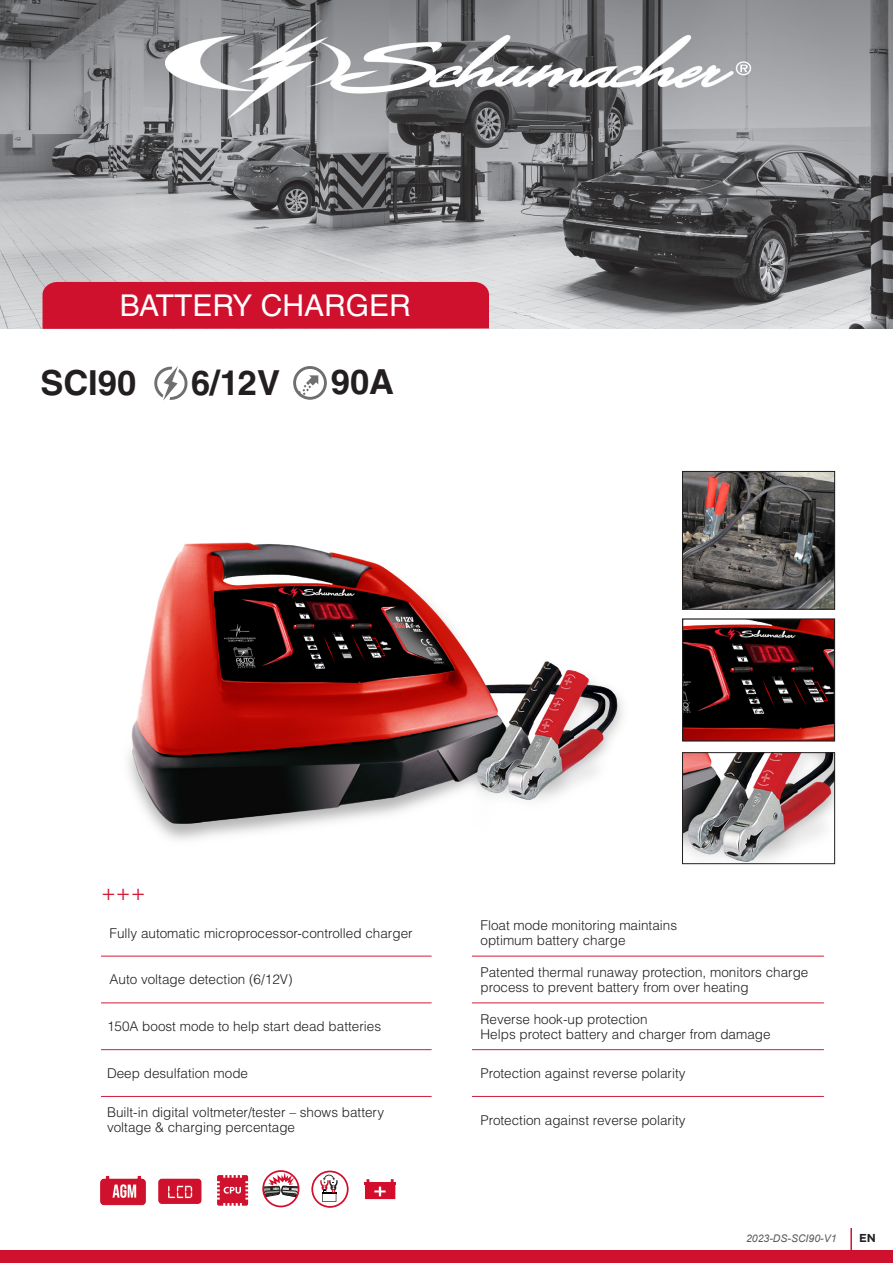
<style>
.page{position:relative;width:893px;height:1263px;background:#fff}
.page>*{position:absolute;margin:0;border:0;box-sizing:border-box;transform-origin:0 0}
.t1{font:700 34.5px "Helvetica LT Std";color:#231f20}
.t2{font:30px "Helvetica LT Std";color:#fff}
.t3{font:300 22.5px "Helvetica LT Std";color:#d21e39}
.TEXTE_INFO{font:300 13.5px/15px "Helvetica LT Std";color:#231f20}
.t4{font:700 11.55px "Gotham";color:#231f20}
.t5{font:italic 10.5px "Arial";color:#57585a}
</style>
<div class="page">
<hr style="left:850px;top:1228px;width:2px;height:35px;background:#cf112e">
<img style="left:100px;top:1175px;width:46px;height:31px">
<img style="left:158px;top:1178px;width:44px;height:26px">
<svg style="left:217px;top:1175px;width:31px;height:31px"></svg>
<hr style="left:364px;top:1182px;width:32px;height:2px;background:#d30d2b">
<svg style="left:365px;top:1179px;width:30px;height:20px"></svg>
<div style="left:262px;top:1170px;width:37px;height:37px;border:2px solid #d30d2b;border-radius:50%"></div>
<svg style="left:263px;top:1172px;width:36px;height:34px"></svg>
<div style="left:311px;top:1170px;width:38px;height:38px;border:2px solid #d30d2b;border-radius:50%"></div>
<svg style="left:320px;top:1174px;width:18px;height:28px"></svg>
<img style="left:0;top:0;width:893px;height:329px">
<div style="left:43px;top:282px;width:446px;height:47px;background:#cf112e"></div>
<svg style="left:154px;top:366px;width:34px;height:34px"></svg>
<svg style="left:293px;top:366px;width:34px;height:34px"></svg>
<div style="left:0;top:1250px;width:893px;height:13px;background:#cf112e"></div>
<img style="left:128px;top:542px;width:495px;height:298px">
<img style="left:684px;top:754px;width:149px;height:108px">
<div style="left:682px;top:752px;width:153px;height:112px;border:1px solid #231f20"></div>
<img style="left:684px;top:620px;width:149px;height:119px">
<div style="left:682px;top:618px;width:153px;height:123px;border:1px solid #231f20"></div>
<img style="left:684px;top:473px;width:149px;height:135px">
<div style="left:682px;top:471px;width:153px;height:139px;border:1px solid #231f20"></div>
<hr style="left:101px;top:956px;width:331px;height:1px;background:#d21e39">
<hr style="left:472px;top:956px;width:352px;height:1px;background:#d21e39">
<hr style="left:101px;top:1003px;width:331px;height:1px;background:#d21e39">
<hr style="left:472px;top:1003px;width:352px;height:1px;background:#d21e39">
<hr style="left:101px;top:1096px;width:331px;height:1px;background:#d21e39">
<hr style="left:472px;top:1096px;width:352px;height:1px;background:#d21e39">
<hr style="left:101px;top:1049px;width:331px;height:1px;background:#d21e39">
<hr style="left:472px;top:1049px;width:352px;height:1px;background:#d21e39">
<p class="t2" style="left:120px;top:288px;width:293px">BATTERY CHARGER</p>
<p class="t1" style="left:40px;top:362px;width:97px">SCI90</p>
<p class="t1" style="left:191px;top:362px;width:90px">6/12V</p>
<p class="t1" style="left:331px;top:361px;width:65px">90A</p>
<h3 class="t3" style="left:101px;top:878px;width:46px">+++</h3>
<p class="TEXTE_INFO" style="left:110px;top:925px;width:305px">Fully automatic microprocessor-controlled charger</p>
<p class="TEXTE_INFO" style="left:480px;top:918px;width:198px">Float mode monitoring maintains</p>
<p class="TEXTE_INFO" style="left:480px;top:933px;width:147px">optimum battery charge</p>
<p class="TEXTE_INFO" style="left:110px;top:972px;width:185px">Auto voltage detection (6/12V)</p>
<p class="TEXTE_INFO" style="left:480px;top:964px;width:329px">Patented thermal runaway protection, monitors charge process to prevent battery from over heating</p>
<p class="TEXTE_INFO" style="left:107px;top:1019px;width:276px">150A boost mode to help start dead batteries</p>
<p class="TEXTE_INFO" style="left:480px;top:1011px;width:169px">Reverse hook-up protection</p>
<p class="TEXTE_INFO" style="left:480px;top:1026px;width:292px">Helps protect battery and charger from damage</p>
<p class="TEXTE_INFO" style="left:107px;top:1065px;width:143px">Deep desulfation mode</p>
<p class="TEXTE_INFO" style="left:480px;top:1065px;width:207px">Protection against reverse polarity</p>
<p class="TEXTE_INFO" style="left:107px;top:1105px;width:279px">Built-in digital voltmeter/tester – shows battery</p>
<p class="TEXTE_INFO" style="left:107px;top:1120px;width:190px">voltage &amp; charging percentage</p>
<p class="TEXTE_INFO" style="left:480px;top:1112px;width:207px">Protection against reverse polarity</p>
<p class="t5" style="left:746px;top:1231px;width:92px">2023-DS-SCI90-V1</p>
<p class="t4" style="left:859px;top:1230px;width:18px">EN</p>
</div>
